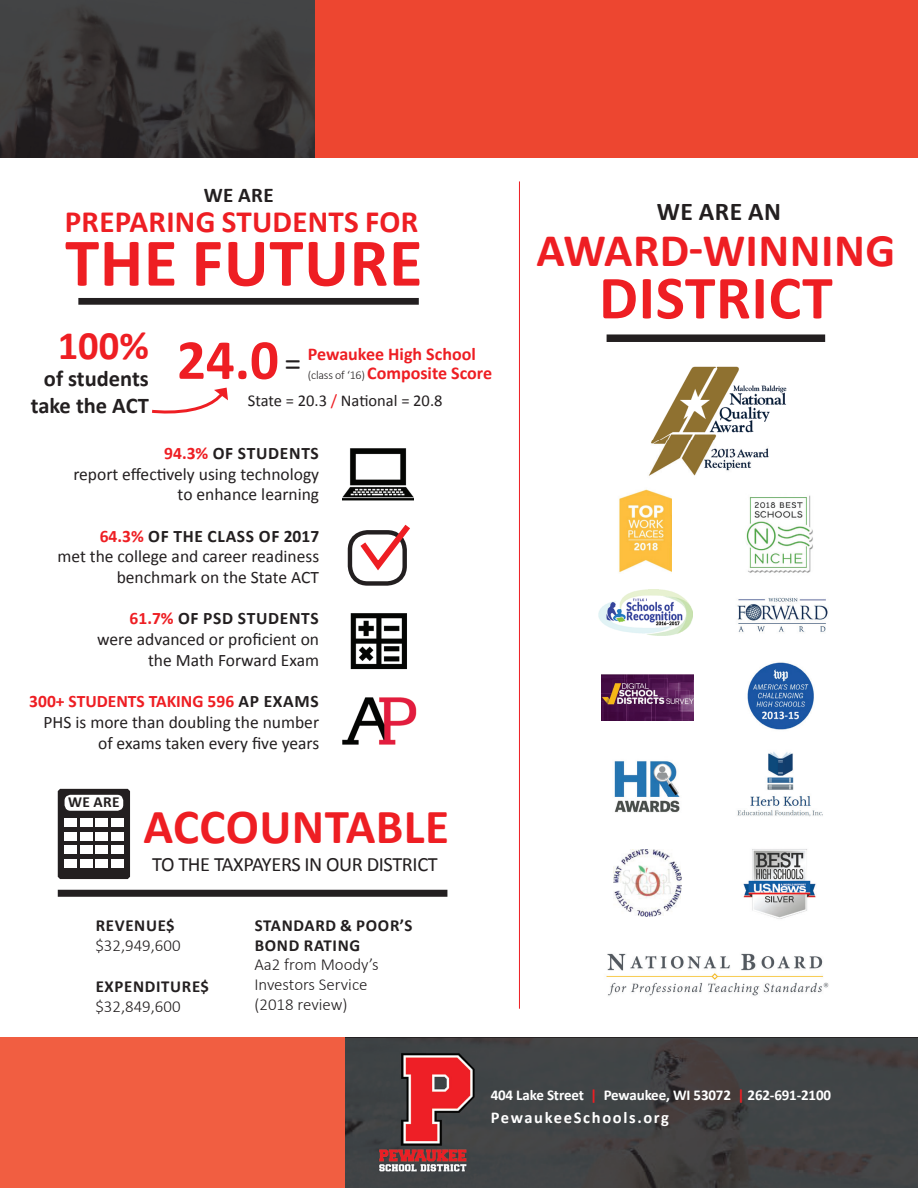
<style>
.page{position:relative;width:918px;height:1188px;background:#fff}
.page>*{position:absolute;margin:0;border:0;box-sizing:border-box;transform-origin:0 0}
.t1{font:700 68.85px "Calibri";letter-spacing:.01em;color:#ee1e23}
.t2{font:700 61.8px "Calibri";letter-spacing:.01em;color:#ee1e23}
.t3{font:700 57px "Calibri";color:#ee1e23}
.t4{font:700 49.2px "Calibri";letter-spacing:.01em;color:#ee1e23}
.t5{font:700 46.8px "Calibri";letter-spacing:.01em;color:#ee1e23}
.t6{font:700 40.5px "Calibri";color:#ee1e23}
.t7{font:33.75px "Calibri";color:#231f20}
.t8{font:700 31.05px "Calibri";letter-spacing:.01em;color:#ee1e23}
.t9{font:700 25.65px "Calibri";letter-spacing:.02em;color:#231f20}
.t10{font:700 22.5px/27px "Calibri";color:#231f20;text-align:center}
.t11{font:700 21px "Calibri";color:#231f20}
.t12{font:20.4px "Calibri";letter-spacing:-.02em;color:#231f20}
.t13{font:700 18px/19.5px "Calibri";color:#ee1e23}
.t14{font:17.55px/20.7px "Calibri";color:#231f20;text-align:right}
.t15{font:300 16.8px/19.6px "Calibri";color:#231f20}
.t16{font:700 16.8px/19.6px "Calibri";letter-spacing:.04em;color:#231f20}
.t17{font:16.5px "Calibri";color:#231f20}
.t18{font:700 16.5px "Calibri";letter-spacing:.1em;color:#fff}
.t19{font:700 15.45px "Calibri";color:#231f20}
.t20{font:700 15px "Calibri";letter-spacing:-.01em;color:#fff}
.s1{color:#ee1e23}
.s2{font-weight:300;font-size:12px;color:#231f20}
.s3{font-weight:700;color:#ee1e23}
.s4{font-weight:700}
</style>
<div class="page">
<img style="left:0;top:0;width:315px;height:158px">
<div style="left:315px;top:0;width:603px;height:158px;background:#ed4630"></div>
<img style="left:345px;top:1038px;width:573px;height:150px">
<div style="left:607px;top:334px;width:218px;height:8px;background:#231f20"></div>
<img style="left:648px;top:366px;width:139px;height:110px">
<img style="left:599px;top:590px;width:93px;height:45px">
<img style="left:737px;top:597px;width:91px;height:35px">
<img style="left:614px;top:849px;width:67px;height:68px">
<img style="left:747px;top:662px;width:67px;height:68px">
<img style="left:601px;top:675px;width:93px;height:46px">
<img style="left:737px;top:752px;width:86px;height:65px">
<img style="left:614px;top:761px;width:66px;height:52px">
<img style="left:606px;top:953px;width:223px;height:43px">
<img style="left:746px;top:495px;width:67px;height:78px">
<img style="left:743px;top:849px;width:73px;height:70px">
<hr style="left:519px;top:181px;width:1px;height:828px;background:#ee1e23">
<img style="left:619px;top:489px;width:52px;height:84px">
<div style="left:58px;top:890px;width:389px;height:7px;background:#231f20"></div>
<svg style="left:58px;top:789px;width:72px;height:90px;background:#343031"></svg>
<div style="left:65px;top:818px;width:12px;height:9px;background:#fff"></div>
<div style="left:80px;top:818px;width:12px;height:9px;background:#fff"></div>
<div style="left:96px;top:818px;width:12px;height:9px;background:#fff"></div>
<div style="left:111px;top:818px;width:12px;height:9px;background:#fff"></div>
<div style="left:65px;top:832px;width:12px;height:8px;background:#fff"></div>
<div style="left:80px;top:832px;width:12px;height:8px;background:#fff"></div>
<div style="left:96px;top:832px;width:12px;height:8px;background:#fff"></div>
<div style="left:111px;top:832px;width:12px;height:8px;background:#fff"></div>
<div style="left:65px;top:846px;width:12px;height:8px;background:#fff"></div>
<div style="left:80px;top:846px;width:12px;height:8px;background:#fff"></div>
<div style="left:96px;top:846px;width:12px;height:8px;background:#fff"></div>
<div style="left:111px;top:846px;width:12px;height:8px;background:#fff"></div>
<div style="left:65px;top:859px;width:12px;height:8px;background:#fff"></div>
<div style="left:80px;top:859px;width:12px;height:8px;background:#fff"></div>
<div style="left:96px;top:859px;width:12px;height:8px;background:#fff"></div>
<div style="left:111px;top:859px;width:12px;height:8px;background:#fff"></div>
<div style="left:65px;top:795px;width:58px;height:16px;background:#fff;border-radius:6px"></div>
<svg style="left:152px;top:388px;width:76px;height:26px"></svg>
<div style="left:78px;top:298px;width:341px;height:7px;background:#231f20"></div>
<div style="left:348px;top:530px;width:59px;height:56px;border:4px solid #231f20;border-radius:18px"></div>
<svg style="left:355px;top:524px;width:55px;height:51px"></svg>
<img style="left:350px;top:613px;width:57px;height:57px">
<img style="left:342px;top:448px;width:72px;height:53px">
<div style="left:0;top:1038px;width:345px;height:150px;background:#f15e41"></div>
<img style="left:375px;top:1046px;width:104px;height:133px">
<img style="left:342px;top:697px;width:75px;height:48px">
<p class="t11" style="left:204px;top:182px;width:71px">WE ARE</p>
<h3 class="t8" style="left:65px;top:203px;width:355px">PREPARING STUDENTS FOR</h3>
<h1 class="t1" style="left:65px;top:220px;width:359px">THE FUTURE</h1>
<h3 class="t6" style="left:58px;top:320px;width:93px">100%</h3>
<p class="t10" style="left:31px;top:364px;width:120px">of students take the ACT</p>
<h3 class="t3" style="left:177px;top:325px;width:103px">24.0</h3>
<p class="t17" style="left:248px;top:390px;width:196px">State = 20.3 <span class="s1">/</span> National = 20.8</p>
<p class="t13" style="left:308px;top:343px;width:186px">Pewaukee High School <span class="s2">(class of ‘16)</span> Composite Score</p>
<h3 class="t7" style="left:284px;top:342px;width:18px">=</h3>
<p class="t14" style="left:73px;top:442px;width:247px"><span class="s3">94.3%</span> <span class="s4">OF STUDENTS<br></span>report effectively using technology to enhance learning</p>
<p class="t14" style="left:57px;top:525px;width:263px"><span class="s3">64.3%</span> <span class="s4">OF THE CLASS OF 2017<br></span>met the college and career readiness benchmark on the State ACT</p>
<p class="t14" style="left:97px;top:607px;width:224px"><span class="s3">61.7%</span> <span class="s4">OF PSD STUDENTS </span>were advanced or proficient on the Math Forward Exam</p>
<p class="t14" style="left:29px;top:690px;width:291px"><span class="s3">300+ STUDENTS TAKING 596</span> <span class="s4">AP EXAMS<br></span>PHS is more than doubling the number of exams taken every five years</p>
<p class="t19" style="left:68px;top:793px;width:53px">WE ARE</p>
<h3 class="t4" style="left:144px;top:796px;width:307px">ACCOUNTABLE</h3>
<p class="t12" style="left:152px;top:851px;width:287px">TO THE TAXPAYERS IN OUR DISTRICT</p>
<p class="t16" style="left:96px;top:915px;width:81px">REVENUE$</p>
<p class="t15" style="left:95px;top:936px;width:87px">$32,949,600</p>
<p class="t16" style="left:96px;top:976px;width:115px">EXPENDITURE$</p>
<p class="t15" style="left:95px;top:996px;width:87px">$32,849,600</p>
<p class="t16" style="left:255px;top:915px;width:159px">STANDARD &amp; POOR’S<br>BOND RATING</p>
<p class="t15" style="left:254px;top:955px;width:126px">Aa2 from Moody’s<br>Investors Service (2018 review)</p>
<h3 class="t9" style="left:657px;top:195px;width:126px">WE ARE AN</h3>
<h3 class="t5" style="left:536px;top:221px;width:360px">AWARD-WINNING</h3>
<h2 class="t2" style="left:599px;top:260px;width:235px">DISTRICT</h2>
<p class="t20" style="left:491px;top:1086px;width:342px">404 Lake Street <span class="s1">|</span> Pewaukee, WI 53072 <span class="s1">|</span> 262-691-2100</p>
<p class="t18" style="left:491px;top:1107px;width:180px">PewaukeeSchools.org</p>
</div>
